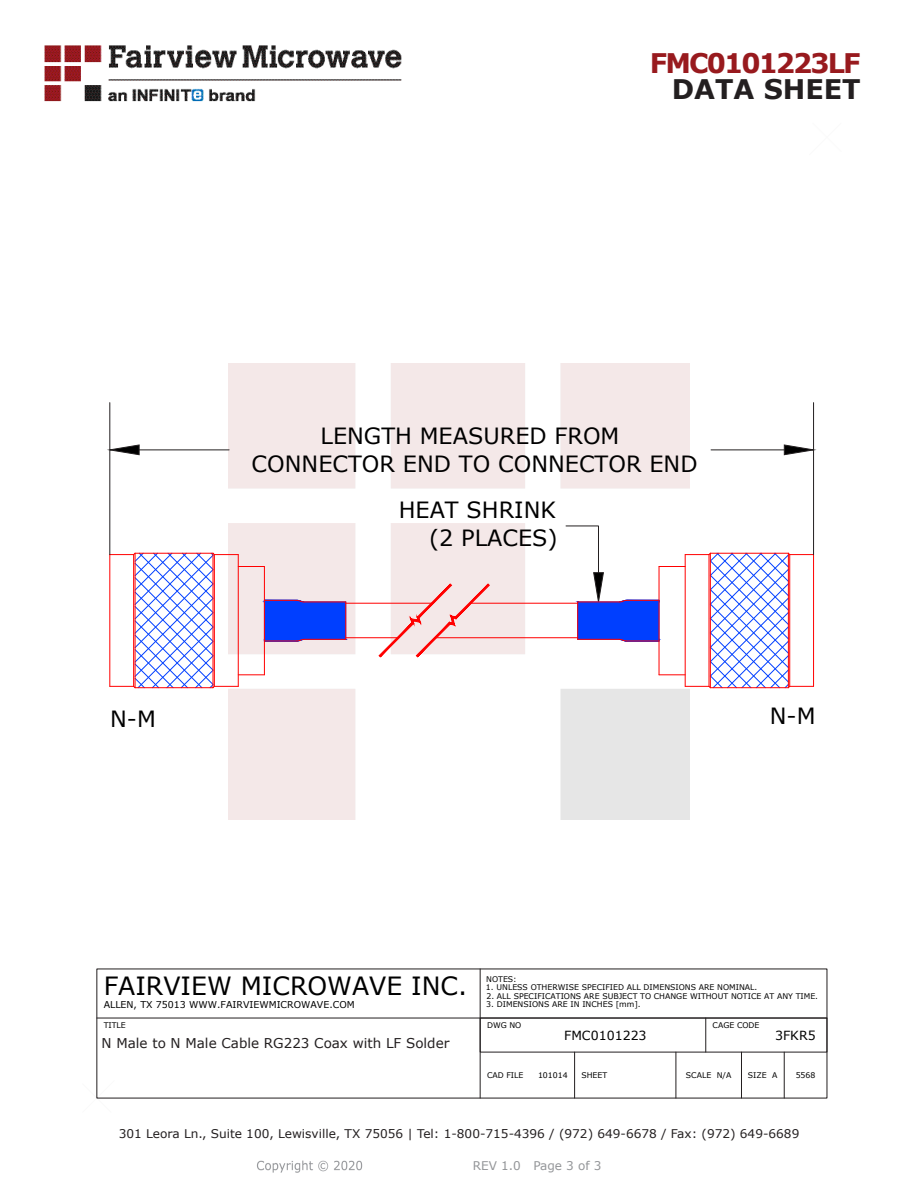
<style>
.page{position:relative;width:918px;height:1188px;background:#fff}
.page>*{position:absolute;margin:0;border:0;box-sizing:border-box;transform-origin:0 0}
.FM{font:700 27px "Verdana";letter-spacing:-.07em;color:#981a1e}
.t1{font:700 27px "Verdana";color:#231f20}
.t2{font:25.2px "Verdana";color:#000}
.t3{font:22.35px/27.8px "Verdana";color:#000;text-align:right}
.FM-2{font:13.5px "Verdana";color:#231f20}
.t4{font:12.6px "Verdana";color:#000}
.t5{font:12px "Verdana";color:#231f20}
.REV_Info{font:12px "Verdana";color:#939598}
.t6{font:9.45px "Verdana";color:#000}
.t7{font:7.8px "Verdana";color:#000}
</style>
<div class="page">
<img style="left:44px;top:45px;width:358px;height:57px">
<img style="left:257px;top:1160px;width:106px;height:13px">
<hr style="left:97px;top:1018px;width:730px;height:1px;background:#231f20">
<hr style="left:480px;top:969px;width:1px;height:129px;background:#231f20">
<div style="left:480px;top:1018px;width:347px;height:35px;border:1px solid #231f20"></div>
<hr style="left:705px;top:1018px;width:1px;height:34px;background:#231f20">
<hr style="left:574px;top:1052px;width:1px;height:46px;background:#231f20">
<hr style="left:784px;top:1052px;width:1px;height:46px;background:#231f20">
<hr style="left:675px;top:1052px;width:1px;height:46px;background:#231f20">
<hr style="left:741px;top:1052px;width:1px;height:46px;background:#231f20">
<svg style="left:378px;top:583px;width:112px;height:75px"></svg>
<hr style="left:346px;top:637px;width:52px;height:1px;background:#f00">
<hr style="left:435px;top:637px;width:143px;height:1px;background:#f00">
<hr style="left:346px;top:603px;width:86px;height:1px;background:#f00">
<hr style="left:470px;top:603px;width:108px;height:1px;background:#f00">
<svg style="left:565px;top:525px;width:249px;height:164px"></svg>
<svg style="left:110px;top:552px;width:237px;height:137px"></svg>
<hr style="left:109px;top:403px;width:1px;height:152px;background:#231f20">
<hr style="left:813px;top:403px;width:1px;height:152px;background:#231f20">
<hr style="left:139px;top:449px;width:90px;height:1px;background:#231f20">
<hr style="left:711px;top:449px;width:73px;height:1px;background:#231f20">
<svg style="left:109px;top:444px;width:31px;height:11px"></svg>
<svg style="left:784px;top:444px;width:30px;height:11px"></svg>
<p class="FM" style="left:650px;top:44px;width:213px">FMC0101223LF</p>
<p class="t1" style="left:672px;top:70px;width:191px">DATA SHEET</p>
<p class="t3" style="left:252px;top:422px;width:447px;text-align:center">LENGTH MEASURED FROM<br>CONNECTOR END TO CONNECTOR END</p>
<p class="t3" style="left:399px;top:496px;width:161px">HEAT SHRINK (2 PLACES)</p>
<p class="t3" style="left:110px;top:705px;width:47px">N-M</p>
<p class="t3" style="left:770px;top:702px;width:47px">N-M</p>
<p class="t2" style="left:104px;top:968px;width:365px">FAIRVIEW MICROWAVE INC.</p>
<p class="t6" style="left:104px;top:999px;width:253px">ALLEN, TX 75013 WWW.FAIRVIEWMICROWAVE.COM</p>
<p class="t7" style="left:104px;top:1019px;width:24px">TITLE</p>
<p class="FM-2" style="left:102px;top:1034px;width:349px">N Male to N Male Cable RG223 Coax with LF Solder</p>
<p class="t7" style="left:486px;top:974px;width:32px">NOTES:</p>
<p class="t7" style="left:486px;top:982px;width:273px">1. UNLESS OTHERWISE SPECIFIED ALL DIMENSIONS ARE NOMINAL.</p>
<p class="t7" style="left:486px;top:991px;width:333px">2. ALL SPECIFICATIONS ARE SUBJECT TO CHANGE WITHOUT NOTICE AT ANY TIME.</p>
<p class="t7" style="left:486px;top:999px;width:156px">3. DIMENSIONS ARE IN INCHES [mm].</p>
<p class="t7" style="left:487px;top:1019px;width:36px">DWG NO</p>
<p class="t7" style="left:713px;top:1019px;width:48px">CAGE CODE</p>
<p class="t4" style="left:564px;top:1026px;width:84px">FMC0101223</p>
<p class="t4" style="left:775px;top:1026px;width:42px">3FKR5</p>
<p class="t7" style="left:487px;top:1070px;width:38px">CAD FILE</p>
<p class="t7" style="left:538px;top:1070px;width:31px">101014</p>
<p class="t7" style="left:686px;top:1070px;width:47px">SCALE N/A</p>
<p class="t7" style="left:748px;top:1070px;width:31px">SIZE A</p>
<p class="t7" style="left:796px;top:1070px;width:21px">5568</p>
<p class="t7" style="left:581px;top:1070px;width:27px">SHEET</p>
<h3 class="t5" style="left:119px;top:1125px;width:682px">301 Leora Ln., Suite 100, Lewisville, TX 75056 | Tel: 1-800-715-4396 / (972) 649-6678 / Fax: (972) 649-6689</h3>
<p class="REV_Info" style="left:473px;top:1157px;width:130px">REV 1.0 Page 3 of 3</p>
</div>
